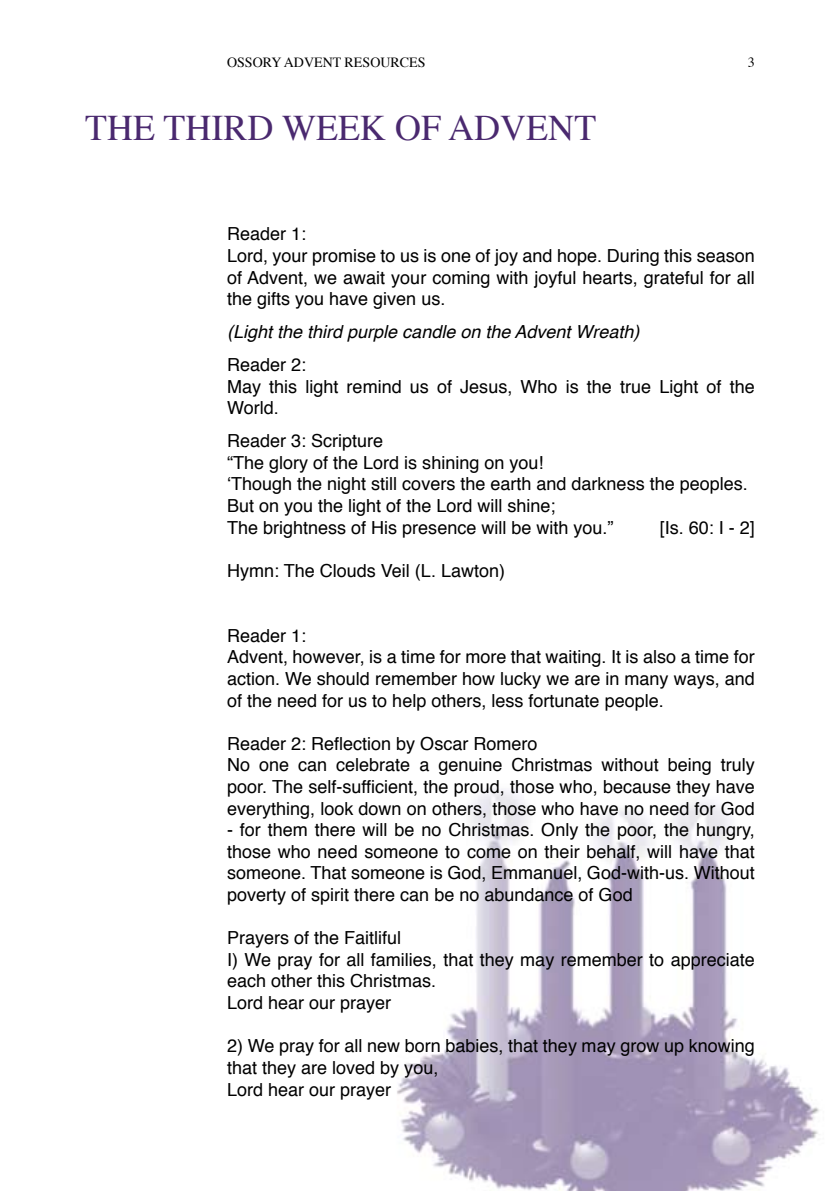
<style>
.page{position:relative;width:840px;height:1191px;background:#fff}
.page>*{position:absolute;margin:0;border:0;box-sizing:border-box;transform-origin:0 0}
.t1{font:36px "Times";color:#4a296f}
.t2{font:18px/21.6px "Helvetica";color:#000}
.t3{font:italic 18px "Helvetica";color:#000}
.t4{font:14px "Times";color:#000}
</style>
<div class="page">
<img style="left:397px;top:788px;width:422px;height:403px">
<p class="t4" style="left:227px;top:49px;width:200px">OSSORY ADVENT RESOURCES</p>
<p class="t4" style="left:747px;top:49px;width:8px">3</p>
<h1 class="t1" style="left:85px;top:95px;width:512px">THE THIRD WEEK OF ADVENT</h1>
<p class="t2" style="left:227px;top:224px;width:529px">Reader 1:<br>Lord, your promise to us is one of joy and hope. During this season of Advent, we await your coming with joyful hearts, grateful for all the gifts you have given us.</p>
<p class="t3" style="left:227px;top:318px;width:413px">(Light the third purple candle on the Advent Wreath)</p>
<p class="t2" style="left:227px;top:354px;width:529px">Reader 2:<br>May this light remind us of Jesus, Who is the true Light of the<br>World.</p>
<p class="t2" style="left:227px;top:431px;width:522px">Reader 3: Scripture<br>“The glory of the Lord is shining on you!<br>‘Though the night still covers the earth and darkness the peoples.<br>But on you the light of the Lord will shine;<br>The brightness of His presence will be with you.”</p>
<p class="t2" style="left:659px;top:517px;width:97px">[Is. 60: I ‑ 2]</p>
<p class="t2" style="left:227px;top:560px;width:279px">Hymn: The Clouds Veil (L. Lawton)</p>
<p class="t2" style="left:227px;top:625px;width:529px">Reader 1:<br>Advent, however, is a time for more that waiting. It is also a time for action. We should remember how lucky we are in many ways, and of the need for us to help others, less fortunate people.</p>
<p class="t2" style="left:227px;top:733px;width:529px">Reader 2: Reflection by Oscar Romero<br>No one can celebrate a genuine Christmas without being truly poor. The self‑sufficient, the proud, those who, because they have everything, look down on others, those who have no need for God ‑ for them there will be no Christmas. Only the poor, the hungry, those who need someone to come on their behalf, will have that someone. That someone is God, Emmanuel, God-with‑us. Without poverty of spirit there can be no abundance of God</p>
<p class="t2" style="left:227px;top:927px;width:529px">Prayers of the Faitliful<br>I) We pray for all families, that they may remember to appreciate each other this Christmas.<br>Lord hear our prayer</p>
<p class="t2" style="left:227px;top:1035px;width:529px">2) We pray for all new born babies, that they may grow up knowing that they are loved by you,<br>Lord hear our prayer</p>
</div>
